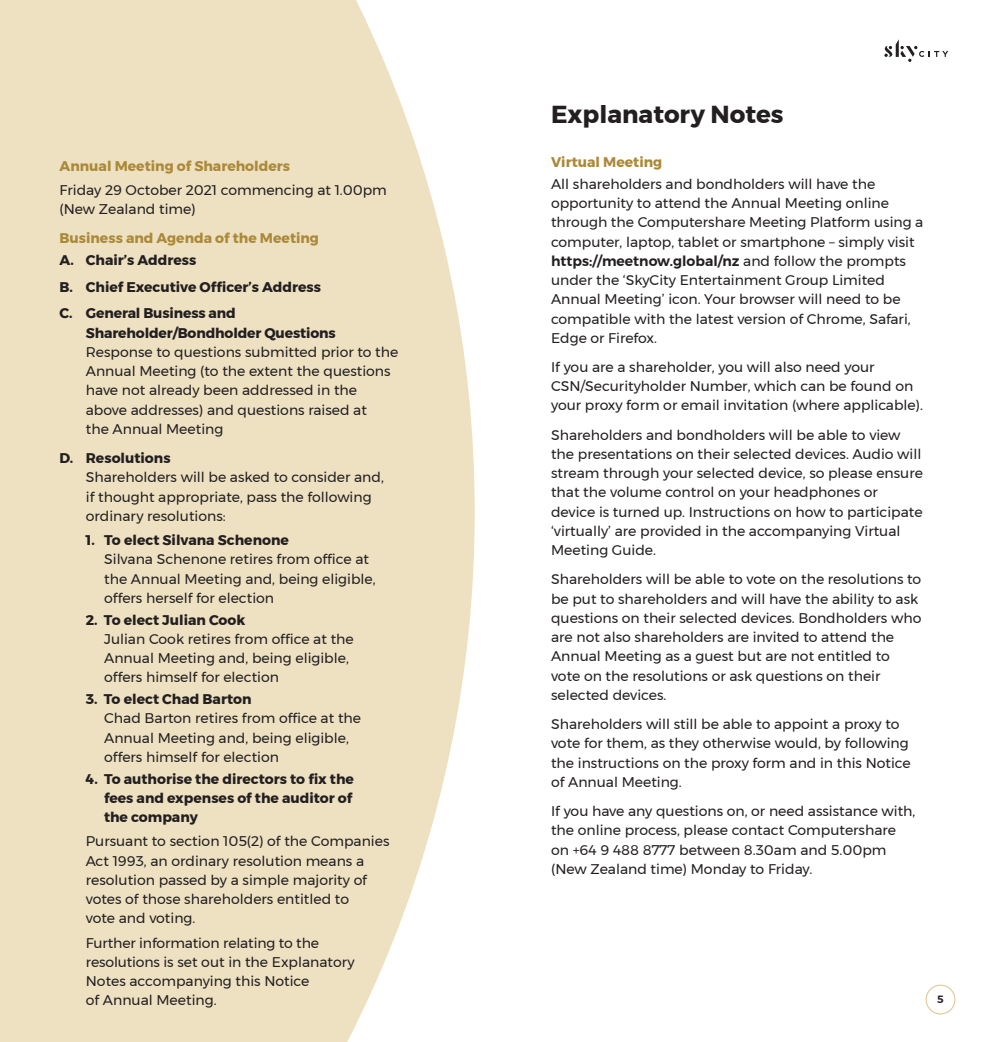
<style>
.page{position:relative;width:983px;height:1042px;background:#fff}
.page>*{position:absolute;margin:0;border:0;box-sizing:border-box;transform-origin:0 0}
.t1{font:700 24.5px "Montserrat";color:#231f20}
.t2{font:14px/19.2px "Montserrat";color:#231f20}
.t3{font:700 14px/19.2px "Montserrat";color:#231f20}
.t4{font:700 14px "Montserrat";color:#aa893a}
.t5{font:600 10.5px "Montserrat";color:#231f20}
.s1{font-weight:600}
</style>
<div class="page">
<div style="left:925px;top:984px;width:30px;height:30px;border:1px solid #dec68e;border-radius:50%"></div>
<svg style="left:884px;top:39px;width:63px;height:23px"></svg>
<svg style="left:0;top:0;width:474px;height:1042px;background:#efe3c6"></svg>
<p class="t4" style="left:60px;top:154px;width:232px">Annual Meeting of Shareholders</p>
<p class="t2" style="left:60px;top:180px;width:329px">Friday 29 October 2021 commencing at 1.00pm (New Zealand time)</p>
<p class="t4" style="left:60px;top:227px;width:261px">Business and Agenda of the Meeting</p>
<p class="t3" style="left:60px;top:250px;width:138px">A. Chair’s Address</p>
<p class="t3" style="left:60px;top:277px;width:263px">B. Chief Executive Officer’s Address</p>
<p class="t3" style="left:86px;top:304px;width:251px;text-indent:-26px">C. General Business and<br>Shareholder/Bondholder Questions</p>
<p class="t2" style="left:86px;top:342px;width:314px">Response to questions submitted prior to the Annual Meeting (to the extent the questions have not already been addressed in the above addresses) and questions raised at<br>the Annual Meeting</p>
<p class="t3" style="left:60px;top:448px;width:112px">D. Resolutions</p>
<p class="t2" style="left:86px;top:468px;width:299px">Shareholders will be asked to consider and, if thought appropriate, pass the following ordinary resolutions:</p>
<p class="t3" style="left:86px;top:530px;width:204px">1. To elect Silvana Schenone</p>
<p class="t2" style="left:104px;top:550px;width:273px">Silvana Schenone retires from office at the Annual Meeting and, being eligible, offers herself for election</p>
<p class="t3" style="left:86px;top:610px;width:161px">2. To elect Julian Cook</p>
<p class="t2" style="left:104px;top:629px;width:251px">Julian Cook retires from office at the<br>Annual Meeting and, being eligible, offers himself for election</p>
<p class="t3" style="left:86px;top:689px;width:167px">3. To elect Chad Barton</p>
<p class="t2" style="left:104px;top:708px;width:258px">Chad Barton retires from office at the<br>Annual Meeting and, being eligible, offers himself for election</p>
<p class="t3" style="left:104px;top:769px;width:251px;text-indent:-18px">4. To authorise the directors to fix the fees and expenses of the auditor of the company</p>
<p class="t2" style="left:86px;top:831px;width:305px">Pursuant to section 105(2) of the Companies Act 1993, an ordinary resolution means a resolution passed by a simple majority of votes of those shareholders entitled to<br>vote and voting.</p>
<p class="t2" style="left:86px;top:933px;width:270px">Further information relating to the resolutions is set out in the Explanatory<br>Notes accompanying this Notice<br>of Annual Meeting.</p>
<p class="t1" style="left:551px;top:95px;width:234px">Explanatory Notes</p>
<p class="t4" style="left:551px;top:151px;width:113px">Virtual Meeting</p>
<p class="t2" style="left:551px;top:174px;width:374px">All shareholders and bondholders will have the opportunity to attend the Annual Meeting online through the Computershare Meeting Platform using a computer, laptop, tablet or smartphone – simply visit <span class="s1">https://meetnow.global/nz</span> and follow the prompts under the ‘SkyCity Entertainment Group Limited Annual Meeting’ icon. Your browser will need to be compatible with the latest version of Chrome, Safari, Edge or Firefox.</p>
<p class="t2" style="left:551px;top:357px;width:373px">If you are a shareholder, you will also need your<br>CSN/Securityholder Number, which can be found on your proxy form or email invitation (where applicable).</p>
<p class="t2" style="left:551px;top:425px;width:373px">Shareholders and bondholders will be able to view the presentations on their selected devices. Audio will stream through your selected device, so please ensure that the volume control on your headphones or device is turned up. Instructions on how to participate ‘virtually’ are provided in the accompanying Virtual Meeting Guide.</p>
<p class="t2" style="left:551px;top:569px;width:372px">Shareholders will be able to vote on the resolutions to be put to shareholders and will have the ability to ask questions on their selected devices. Bondholders who are not also shareholders are invited to attend the Annual Meeting as a guest but are not entitled to vote on the resolutions or ask questions on their selected devices.</p>
<p class="t2" style="left:551px;top:714px;width:361px">Shareholders will still be able to appoint a proxy to vote for them, as they otherwise would, by following the instructions on the proxy form and in this Notice of Annual Meeting.</p>
<p class="t2" style="left:551px;top:801px;width:366px">If you have any questions on, or need assistance with, the online process, please contact Computershare on +64 9 488 8777 between 8.30am and 5.00pm (New Zealand time) Monday to Friday.</p>
<p class="t5" style="left:937px;top:991px;width:8px">5</p>
</div>
